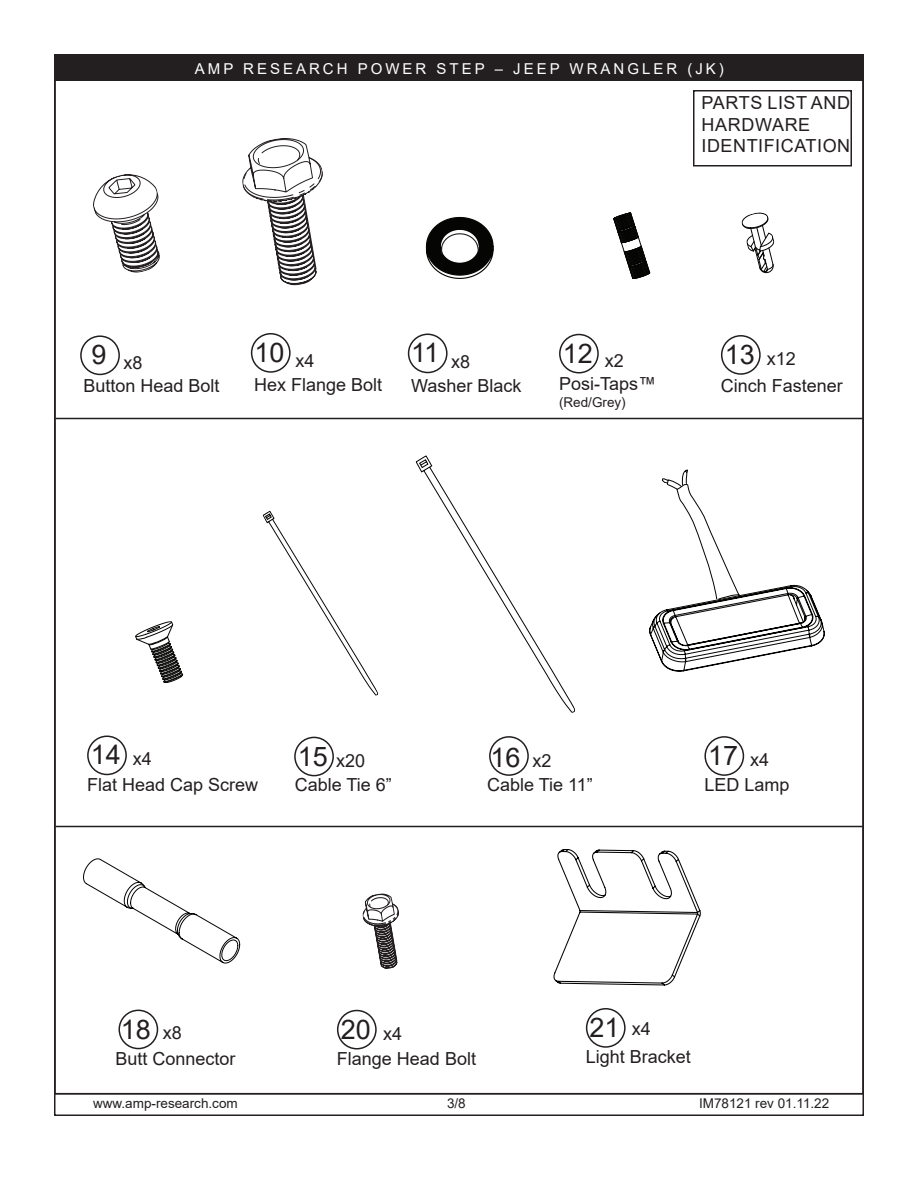
<style>
.page{position:relative;width:918px;height:1188px;background:#fff}
.page>*{position:absolute;margin:0;border:0;box-sizing:border-box;transform-origin:0 0}
.t1{font:27px "Arial";color:#231f20}
.t2{font:18px/23.9px "Arial";color:#231f20}
.t3{font:18px/21.6px "Arial";letter-spacing:.03em;color:#231f20}
.t4{font:15px "Arial";letter-spacing:.2em;color:#fff}
.t5{font:13.5px "Arial";color:#231f20}
.s1{font-size:27px}
.s2{font-size:18px}
</style>
<div class="page">
<div style="left:54px;top:55px;width:809px;height:26px;background:#231f20"></div>
<div style="left:54px;top:54px;width:810px;height:27px;border:2px solid #231f20"></div>
<hr style="left:56px;top:418px;width:808px;height:1px;background:#231f20">
<hr style="left:56px;top:826px;width:807px;height:1px;background:#231f20">
<div style="left:80px;top:335px;width:40px;height:40px;border:2px solid #231f20;border-radius:50%"></div>
<div style="left:693px;top:90px;width:159px;height:76px;border:2px solid #231f20"></div>
<div style="left:251px;top:333px;width:40px;height:40px;border:2px solid #231f20;border-radius:50%"></div>
<div style="left:408px;top:334px;width:40px;height:39px;border:2px solid #231f20;border-radius:50%"></div>
<svg style="left:426px;top:217px;width:68px;height:62px"></svg>
<div style="left:294px;top:737px;width:40px;height:39px;border:2px solid #231f20;border-radius:50%"></div>
<svg style="left:262px;top:511px;width:117px;height:185px"></svg>
<div style="left:489px;top:736px;width:40px;height:40px;border:2px solid #231f20;border-radius:50%"></div>
<svg style="left:415px;top:455px;width:160px;height:258px"></svg>
<svg style="left:93px;top:174px;width:67px;height:99px"></svg>
<svg style="left:242px;top:138px;width:81px;height:148px"></svg>
<div style="left:559px;top:334px;width:40px;height:40px;border:2px solid #231f20;border-radius:50%"></div>
<svg style="left:614px;top:213px;width:37px;height:66px"></svg>
<div style="left:721px;top:335px;width:40px;height:40px;border:2px solid #231f20;border-radius:50%"></div>
<svg style="left:741px;top:212px;width:34px;height:61px"></svg>
<div style="left:87px;top:736px;width:40px;height:39px;border:2px solid #231f20;border-radius:50%"></div>
<svg style="left:135px;top:621px;width:49px;height:62px"></svg>
<div style="left:118px;top:1010px;width:40px;height:39px;border:2px solid #231f20;border-radius:50%"></div>
<div style="left:704px;top:736px;width:40px;height:40px;border:2px solid #231f20;border-radius:50%"></div>
<svg style="left:649px;top:469px;width:176px;height:203px"></svg>
<svg style="left:83px;top:858px;width:157px;height:106px"></svg>
<div style="left:586px;top:1008px;width:40px;height:40px;border:2px solid #231f20;border-radius:50%"></div>
<svg style="left:554px;top:849px;width:147px;height:137px"></svg>
<div style="left:337px;top:1010px;width:40px;height:40px;border:2px solid #231f20;border-radius:50%"></div>
<svg style="left:362px;top:893px;width:37px;height:76px"></svg>
<p class="t4" style="left:195px;top:58px;width:531px">AMP RESEARCH POWER STEP – JEEP WRANGLER (JK)</p>
<p class="t3" style="left:702px;top:92px;width:150px">PARTS LIST AND<br>HARDWARE<br>IDENTIFICATION</p>
<h1 class="t1" style="left:255px;top:334px;width:32px">10</h1>
<p class="t2" style="left:254px;top:373px;width:130px">Hex Flange Bolt</p>
<p class="t2" style="left:296px;top:348px;width:21px">x4</p>
<h1 class="t1" style="left:411px;top:334px;width:30px">11</h1>
<p class="t2" style="left:411px;top:373px;width:112px">Washer Black</p>
<h1 class="t1" style="left:563px;top:335px;width:63px">12 <sub>x2</sub></h1>
<p class="t2" style="left:559px;top:372px;width:99px">Posi-Taps™</p>
<p class="t5" style="left:559px;top:393px;width:68px">(Red/Grey)</p>
<p class="t2" style="left:124px;top:350px;width:21px">x8</p>
<p class="t2" style="left:721px;top:345px;width:124px;line-height:26.7px"><span class="s1">13</span> x12<br>Cinch Fastener</p>
<h1 class="t1" style="left:91px;top:336px;width:17px">9</h1>
<p class="t2" style="left:84px;top:374px;width:138px">Button Head Bolt</p>
<p class="t2" style="left:451px;top:349px;width:21px">x8</p>
<h1 class="t1" style="left:91px;top:736px;width:63px">14 <span class="s2">x4</span></h1>
<p class="t2" style="left:87px;top:772px;width:173px">Flat Head Cap Screw</p>
<p class="t2" style="left:295px;top:748px;width:99px"><span class="s1">15</span> x20<br>Cable Tie 6”</p>
<h1 class="t1" style="left:490px;top:739px;width:63px">16 <span class="s2">x2</span></h1>
<p class="t2" style="left:487px;top:773px;width:107px">Cable Tie 11”</p>
<h1 class="t1" style="left:708px;top:737px;width:63px">17 <span class="s2">x4</span></h1>
<p class="t2" style="left:704px;top:773px;width:87px">LED Lamp</p>
<h1 class="t1" style="left:121px;top:1010px;width:63px">18 <span class="s2">x8</span></h1>
<p class="t2" style="left:116px;top:1046px;width:122px">Butt Connector</p>
<h1 class="t1" style="left:341px;top:1011px;width:63px">20 <span class="s2">x4</span></h1>
<p class="t2" style="left:337px;top:1047px;width:141px">Flange Head Bolt</p>
<h1 class="t1" style="left:590px;top:1009px;width:63px">21 <span class="s2">x4</span></h1>
<p class="t2" style="left:586px;top:1045px;width:107px">Light Bracket</p>
<p class="t5" style="left:93px;top:1094px;width:146px">www.amp-research.com</p>
<p class="t5" style="left:447px;top:1094px;width:20px">3/8</p>
<p class="t5" style="left:699px;top:1094px;width:132px">IM78121 rev 01.11.22</p>
</div>
